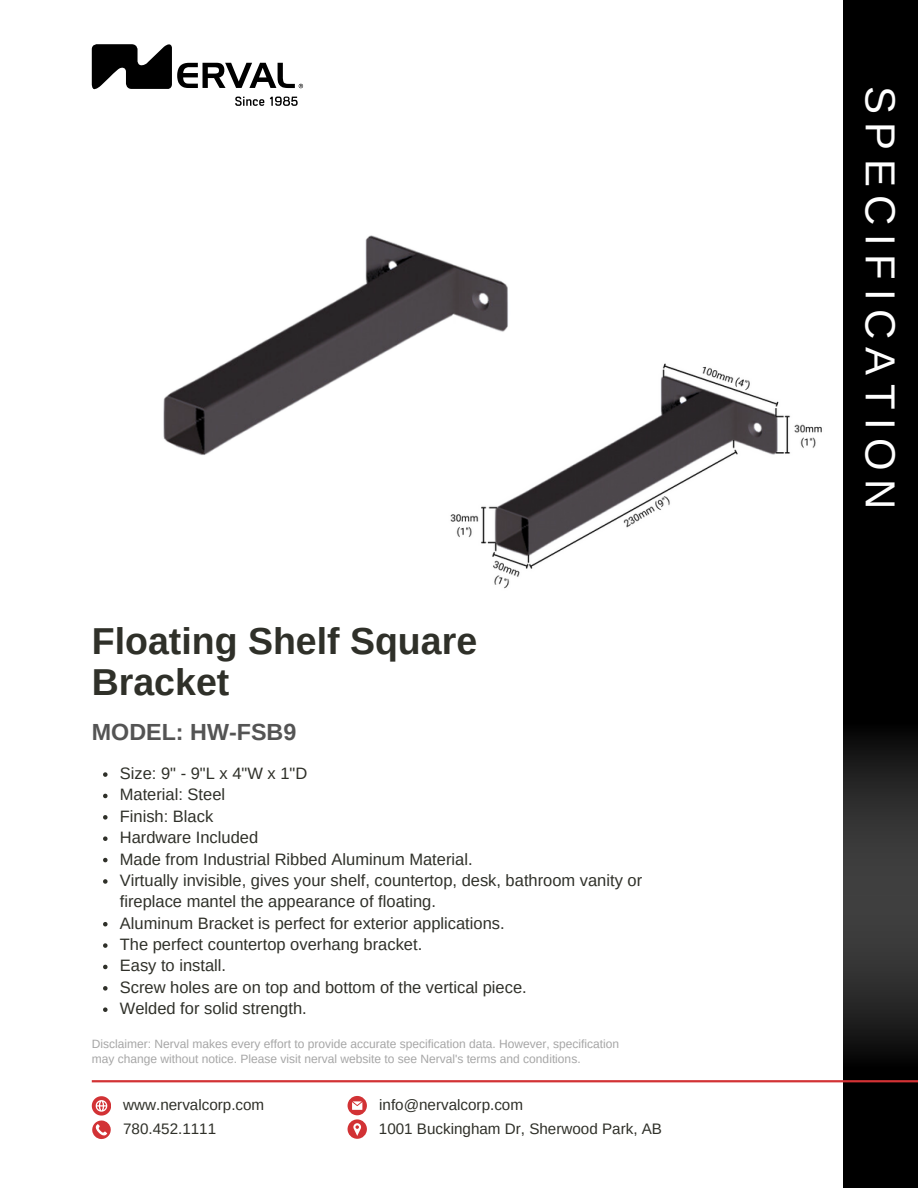
<style>
.page{position:relative;width:918px;height:1188px;background:#fff}
.page>*{position:absolute;margin:0;border:0;box-sizing:border-box;transform-origin:0 0}
.t1{font:42px "Arimo";letter-spacing:.205em;color:#fff}
.t2{font:700 37.5px/41.7px "Arimo";color:#2f3029}
.t3{font:700 23.25px "Arimo";color:#545454}
.t4{font:16.5px/21.3px "Arimo";color:#2f3029}
.t5{font:15.15px "Arimo";color:#2f3029}
.t6{font:12px/15px "Arimo";color:#a6a6a6}
</style>
<div class="page">
<svg style="left:235px;top:97px;width:29px;height:9px"></svg>
<svg style="left:270px;top:97px;width:28px;height:9px"></svg>
<svg style="left:92px;top:44px;width:211px;height:46px"></svg>
<div style="left:843px;top:0;width:75px;height:1188px;background:#000"></div>
<hr style="left:92px;top:1080px;width:826px;height:2px;background:#d23235">
<svg style="left:348px;top:1096px;width:19px;height:43px"></svg>
<svg style="left:92px;top:1096px;width:19px;height:43px"></svg>
<svg style="left:843px;top:737px;width:75px;height:317px;background:#2d2d2d"></svg>
<img style="left:163px;top:235px;width:345px;height:220px">
<img style="left:410px;top:353px;width:412px;height:236px">
<svg style="left:103px;top:772px;width:5px;height:5px"></svg>
<svg style="left:103px;top:794px;width:5px;height:4px"></svg>
<svg style="left:103px;top:815px;width:5px;height:5px"></svg>
<svg style="left:103px;top:836px;width:5px;height:5px"></svg>
<svg style="left:103px;top:858px;width:5px;height:4px"></svg>
<svg style="left:103px;top:879px;width:5px;height:5px"></svg>
<svg style="left:103px;top:922px;width:5px;height:4px"></svg>
<svg style="left:103px;top:943px;width:5px;height:5px"></svg>
<svg style="left:103px;top:965px;width:5px;height:4px"></svg>
<svg style="left:103px;top:986px;width:5px;height:5px"></svg>
<svg style="left:103px;top:1007px;width:5px;height:5px"></svg>
<p class="t2" style="left:92px;top:620px;width:387px">Floating Shelf Square<br>Bracket</p>
<p class="t3" style="left:92px;top:719px;width:206px">MODEL: HW-FSB9</p>
<p class="t4" style="left:120px;top:763px;width:189px">Size: 9" - 9"L x 4"W x 1"D</p>
<p class="t4" style="left:120px;top:784px;width:107px">Material: Steel</p>
<p class="t4" style="left:120px;top:805px;width:95px">Finish: Black</p>
<p class="t4" style="left:120px;top:827px;width:140px">Hardware Included</p>
<p class="t4" style="left:120px;top:848px;width:354px">Made from Industrial Ribbed Aluminum Material.</p>
<p class="t4" style="left:120px;top:870px;width:524px">Virtually invisible, gives your shelf, countertop, desk, bathroom vanity or fireplace mantel the appearance of floating.</p>
<p class="t4" style="left:120px;top:912px;width:386px">Aluminum Bracket is perfect for exterior applications.</p>
<p class="t4" style="left:120px;top:934px;width:304px">The perfect countertop overhang bracket.</p>
<p class="t4" style="left:120px;top:955px;width:108px">Easy to install.</p>
<p class="t4" style="left:120px;top:976px;width:408px">Screw holes are on top and bottom of the vertical piece.</p>
<p class="t4" style="left:120px;top:998px;width:188px">Welded for solid strength.</p>
<h4 class="t6" style="left:92px;top:1037px;width:529px">Disclaimer: Nerval makes every effort to provide accurate specification data. However, specification may change without notice. Please visit nerval website to see Nerval's terms and conditions.</h4>
<p class="t5" style="left:123px;top:1096px;width:143px">www.nervalcorp.com</p>
<h2 class="t5" style="left:123px;top:1120px;width:95px">780.452.1111</h2>
<h3 class="t5" style="left:379px;top:1097px;width:145px">info@nervalcorp.com</h3>
<p class="t5" style="left:379px;top:1120px;width:285px">1001 Buckingham Dr, Sherwood Park, AB</p>
<p class="t1" style="left:904px;top:86px;width:425px;rotate:90deg">SPECIFICATION</p>
</div>
